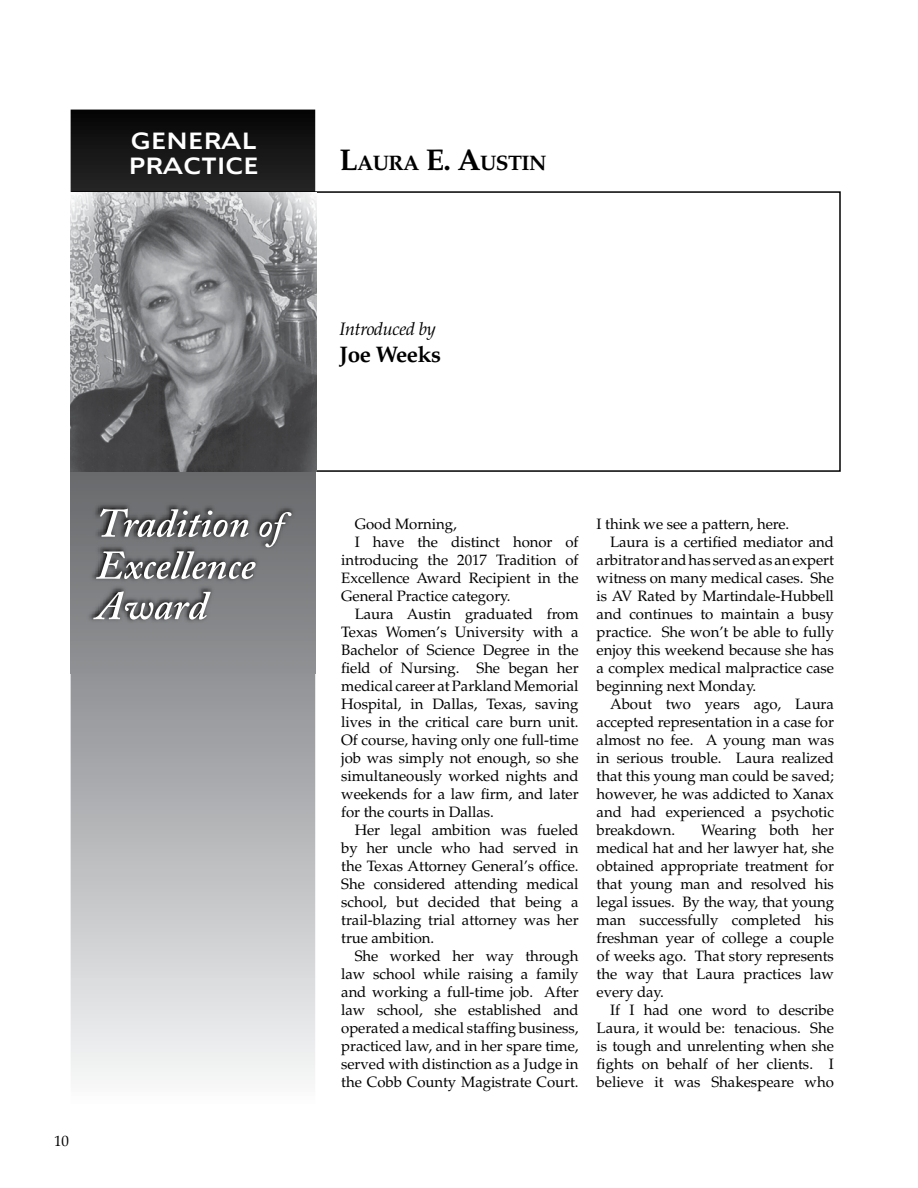
<style>
.page{position:relative;width:918px;height:1188px;background:#fff}
.page>*{position:absolute;margin:0;border:0;box-sizing:border-box;transform-origin:0 0}
.t1{font:700 22.5px "Palatino";letter-spacing:-.02em;color:#000}
.t2{font:21px/25.2px "Humanist 970 BT Roman C";letter-spacing:-.02em;color:#fff}
.t3{font:700 21px "Palatino";letter-spacing:-.03em;color:#000}
.t4{font:italic 18px "Palatino";letter-spacing:-.02em;color:#000}
.t5{font:15px/18px "Palatino";letter-spacing:-.005em;color:#000;text-align:justify}
.t6{font:15px "Palatino Linotype";color:#000}
.s1{font-size:30px}
</style>
<div class="page">
<svg style="left:71px;top:110px;width:244px;height:970px;background:#a4a5a7"></svg>
<img style="left:71px;top:472px;width:244px;height:201px">
<svg style="left:96px;top:509px;width:196px;height:70px;background:#808182"></svg>
<svg style="left:93px;top:591px;width:118px;height:29px"></svg>
<img style="left:70px;top:192px;width:246px;height:280px">
<h2 class="t2" style="left:128px;top:128px;width:132px">GENERAL<br>PRACTICE</h2>
<p class="t6" style="left:54px;top:1130px;width:16px">10</p>
<h2 class="t3" style="left:339px;top:150px;width:209px"><span class="s1">L</span>AURA <span class="s1">E. A</span>USTIN</h2>
<p class="t4" style="left:339px;top:319px;width:98px">Introduced by</p>
<h1 class="t1" style="left:339px;top:342px;width:103px">Joe Weeks</h1>
<p class="t5" style="left:355px;top:515px;width:104px">Good Morning,</p>
<p class="t5" style="left:355px;top:533px;width:225px">I have the distinct honor of</p>
<p class="t5" style="left:341px;top:551px;width:239px">introducing the 2017 Tradition of</p>
<p class="t5" style="left:341px;top:569px;width:239px">Excellence Award Recipient in the</p>
<p class="t5" style="left:341px;top:587px;width:171px">General Practice category.</p>
<p class="t5" style="left:355px;top:605px;width:225px">Laura Austin graduated from</p>
<p class="t5" style="left:341px;top:623px;width:239px">Texas Women’s University with a</p>
<p class="t5" style="left:341px;top:641px;width:239px">Bachelor of Science Degree in the</p>
<p class="t5" style="left:341px;top:659px;width:239px">field of Nursing. She began her</p>
<p class="t5" style="left:341px;top:677px;width:239px">medical career at Parkland Memorial</p>
<p class="t5" style="left:341px;top:695px;width:239px">Hospital, in Dallas, Texas, saving</p>
<p class="t5" style="left:341px;top:713px;width:239px">lives in the critical care burn unit.</p>
<p class="t5" style="left:341px;top:731px;width:239px">Of course, having only one full-time</p>
<p class="t5" style="left:341px;top:749px;width:239px">job was simply not enough, so she</p>
<p class="t5" style="left:341px;top:767px;width:239px">simultaneously worked nights and</p>
<p class="t5" style="left:341px;top:785px;width:239px">weekends for a law firm, and later</p>
<p class="t5" style="left:341px;top:803px;width:154px">for the courts in Dallas.</p>
<p class="t5" style="left:355px;top:821px;width:225px">Her legal ambition was fueled</p>
<p class="t5" style="left:341px;top:839px;width:239px">by her uncle who had served in</p>
<p class="t5" style="left:341px;top:857px;width:239px">the Texas Attorney General’s office.</p>
<p class="t5" style="left:341px;top:875px;width:239px">She considered attending medical</p>
<p class="t5" style="left:341px;top:893px;width:239px">school, but decided that being a</p>
<p class="t5" style="left:341px;top:911px;width:239px">trail-blazing trial attorney was her</p>
<p class="t5" style="left:341px;top:929px;width:95px">true ambition.</p>
<p class="t5" style="left:355px;top:947px;width:225px">She worked her way through</p>
<p class="t5" style="left:341px;top:965px;width:239px">law school while raising a family</p>
<p class="t5" style="left:341px;top:983px;width:239px">and working a full-time job. After</p>
<p class="t5" style="left:341px;top:1001px;width:239px">law school, she established and</p>
<p class="t5" style="left:341px;top:1019px;width:239px">operated a medical staffing business,</p>
<p class="t5" style="left:341px;top:1037px;width:239px">practiced law, and in her spare time,</p>
<p class="t5" style="left:341px;top:1055px;width:239px">served with distinction as a Judge in</p>
<p class="t5" style="left:341px;top:1073px;width:239px">the Cobb County Magistrate Court.</p>
<p class="t5" style="left:597px;top:515px;width:194px">I think we see a pattern, here.</p>
<p class="t5" style="left:610px;top:533px;width:225px">Laura is a certified mediator and</p>
<p class="t5" style="left:597px;top:551px;width:239px">arbitrator and has served as an expert</p>
<p class="t5" style="left:597px;top:569px;width:239px">witness on many medical cases. She</p>
<p class="t5" style="left:597px;top:587px;width:239px">is AV Rated by Martindale-Hubbell</p>
<p class="t5" style="left:597px;top:605px;width:239px">and continues to maintain a busy</p>
<p class="t5" style="left:597px;top:623px;width:239px">practice. She won’t be able to fully</p>
<p class="t5" style="left:597px;top:641px;width:239px">enjoy this weekend because she has</p>
<p class="t5" style="left:597px;top:659px;width:239px">a complex medical malpractice case</p>
<p class="t5" style="left:597px;top:677px;width:161px">beginning next Monday.</p>
<p class="t5" style="left:610px;top:695px;width:225px">About two years ago, Laura</p>
<p class="t5" style="left:597px;top:713px;width:239px">accepted representation in a case for</p>
<p class="t5" style="left:597px;top:731px;width:239px">almost no fee. A young man was</p>
<p class="t5" style="left:597px;top:749px;width:239px">in serious trouble. Laura realized</p>
<p class="t5" style="left:597px;top:767px;width:239px">that this young man could be saved;</p>
<p class="t5" style="left:597px;top:785px;width:239px">however, he was addicted to Xanax</p>
<p class="t5" style="left:597px;top:803px;width:239px">and had experienced a psychotic</p>
<p class="t5" style="left:597px;top:821px;width:80px">breakdown.</p>
<p class="t5" style="left:597px;top:821px;width:239px;text-indent:105px">Wearing both her medical hat and her lawyer hat, she obtained appropriate treatment for that young man and resolved his legal issues. By the way, that young man successfully completed his freshman year of college a couple of weeks ago. That story represents the way that Laura practices law every day.</p>
<p class="t5" style="left:597px;top:1001px;width:239px;text-indent:14px">If I had one word to describe Laura, it would be: tenacious. She is tough and unrelenting when she fights on behalf of her clients. I believe it was Shakespeare who</p>
</div>
